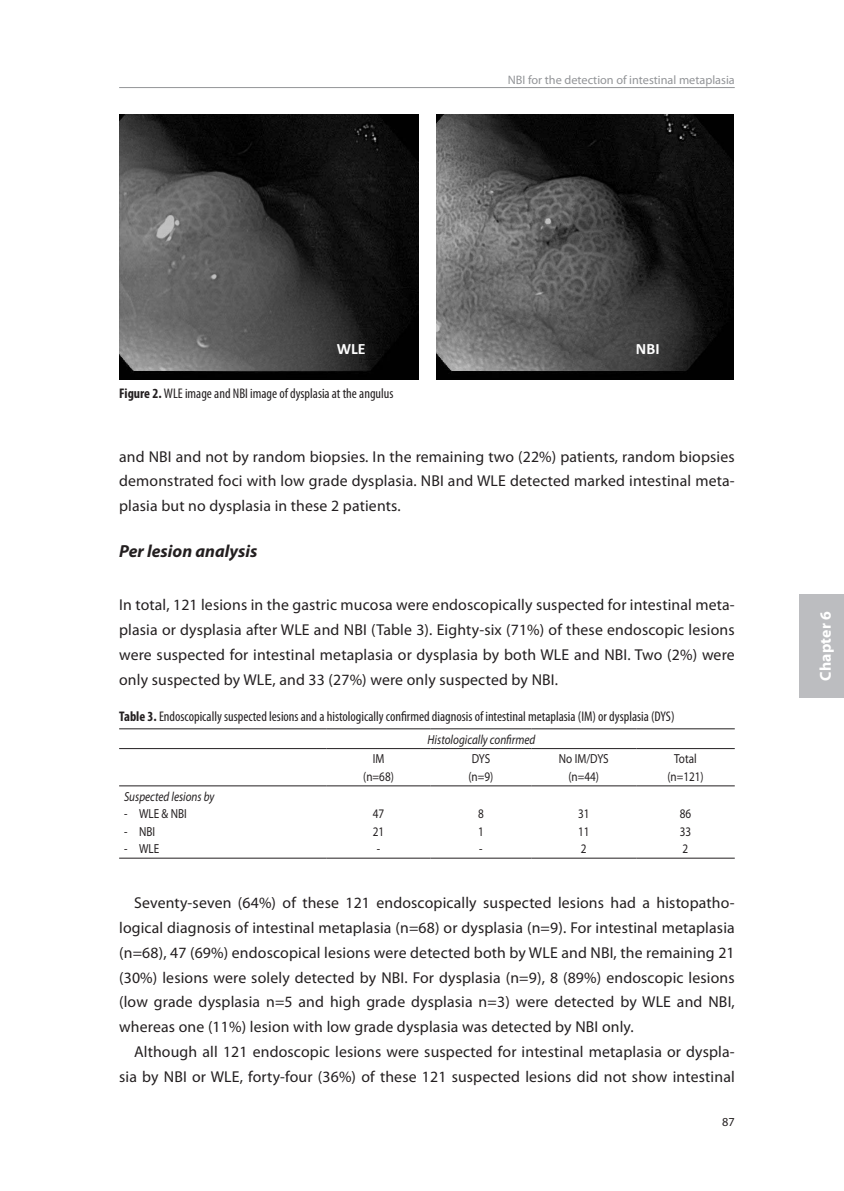
<style>
.page{position:relative;width:844px;height:1191px;background:#fff}
.page>*{position:absolute;margin:0;border:0;box-sizing:border-box;transform-origin:0 0}
.t1{font:italic 700 17.5px "Myriad Pro";color:#231f20}
.t2{font:700 15.92px "Calibri";color:#fff}
.t3{font:15.75px/24.8px "Myriad Pro";letter-spacing:.01em;color:#231f20;text-align:justify}
.t4{font:700 15.75px "Myriad Pro";letter-spacing:.01em;color:#fff}
.t5{font:condensed 14px "Myriad Pro";color:#231f20}
.t6{font:13.12px/17.5px "Myriad Pro";color:#231f20;text-align:center;scale:.85 1}
.t7{font:italic 13.12px "Myriad Pro";color:#231f20;scale:.85 1}
.t8{font:12.25px "Myriad Pro";color:#939598}
.t9{font:12.25px "Myriad Pro";color:#231f20}
.s1{font-weight:700}
</style>
<div class="page">
<hr style="left:119px;top:87px;width:615px;height:1px;background:#939598">
<div style="left:799px;top:594px;width:44px;height:103px;background:#bcbdc0"></div>
<img style="left:119px;top:114px;width:299px;height:265px">
<img style="left:436px;top:115px;width:297px;height:264px">
<hr style="left:119px;top:785px;width:207px;height:1px;background:#231f20">
<hr style="left:326px;top:785px;width:104px;height:1px;background:#231f20">
<hr style="left:430px;top:785px;width:101px;height:1px;background:#231f20">
<hr style="left:531px;top:785px;width:105px;height:1px;background:#231f20">
<hr style="left:636px;top:785px;width:98px;height:1px;background:#231f20">
<hr style="left:119px;top:728px;width:207px;height:1px;background:#231f20">
<hr style="left:326px;top:728px;width:104px;height:1px;background:#231f20">
<hr style="left:430px;top:728px;width:101px;height:1px;background:#231f20">
<hr style="left:531px;top:728px;width:105px;height:1px;background:#231f20">
<hr style="left:636px;top:728px;width:98px;height:1px;background:#231f20">
<hr style="left:119px;top:748px;width:207px;height:1px;background:#231f20">
<hr style="left:326px;top:748px;width:104px;height:1px;background:#231f20">
<hr style="left:430px;top:748px;width:101px;height:1px;background:#231f20">
<hr style="left:531px;top:748px;width:105px;height:1px;background:#231f20">
<hr style="left:636px;top:748px;width:98px;height:1px;background:#231f20">
<hr style="left:119px;top:857px;width:207px;height:1px;background:#231f20">
<hr style="left:326px;top:857px;width:104px;height:1px;background:#231f20">
<hr style="left:430px;top:857px;width:101px;height:1px;background:#231f20">
<hr style="left:531px;top:857px;width:105px;height:1px;background:#231f20">
<hr style="left:636px;top:857px;width:98px;height:1px;background:#231f20">
<p class="t8" style="left:507px;top:72px;width:228px">NBI for the detection of intestinal metaplasia</p>
<p class="t2" style="left:337px;top:338px;width:30px">WLE</p>
<p class="t2" style="left:635px;top:338px;width:25px">NBI</p>
<p class="t5" style="left:119px;top:385px;width:276px"><span class="s1">Figure 2.</span> WLE image and NBI image of dysplasia at the angulus</p>
<p class="t3" style="left:119px;top:443px;width:617px">and NBI and not by random biopsies. In the remaining two (22%) patients, random biopsies demonstrated foci with low grade dysplasia. NBI and WLE detected marked intestinal meta&shy;plasia but no dysplasia in these 2 patients.</p>
<p class="t1" style="left:119px;top:540px;width:140px">Per lesion analysis</p>
<p class="t3" style="left:119px;top:592px;width:617px">In total, 121 lesions in the gastric mucosa were endoscopically suspected for intestinal meta&shy;plasia or dysplasia after WLE and NBI (Table 3). Eighty-six (71%) of these endoscopic lesions were suspected for intestinal metaplasia or dysplasia by both WLE and NBI. Two (2%) were only suspected by WLE, and 33 (27%) were only suspected by NBI.</p>
<p class="t5" style="left:119px;top:708px;width:556px"><span class="s1">Table 3.</span> Endoscopically suspected lesions and a histologically confirmed diagnosis of intestinal metaplasia (IM) or dysplasia (DYS)</p>
<p class="t7" style="left:427px;top:731px;width:128px">Histologically confirmed</p>
<p class="t6" style="left:363px;top:750px;width:38px">IM (n=68)</p>
<p class="t6" style="left:468px;top:750px;width:31px;text-align:left">DYS (n=9)</p>
<p class="t6" style="left:558px;top:750px;width:60px">No IM/DYS (n=44)</p>
<p class="t6" style="left:667px;top:750px;width:44px">Total (n=121)</p>
<p class="t7" style="left:124px;top:788px;width:108px">Suspected lesions by</p>
<p class="t6" style="left:124px;top:805px;width:75px">- WLE &amp; NBI</p>
<p class="t6" style="left:124px;top:822px;width:38px">- NBI</p>
<p class="t6" style="left:124px;top:840px;width:43px">- WLE</p>
<p class="t6" style="left:373px;top:805px;width:15px">47<br>21 -</p>
<p class="t6" style="left:478px;top:804px;width:8px;text-align:justify">8<br>1 -</p>
<p class="t6" style="left:578px;top:804px;width:15px;text-align:justify">31<br>11<br>2</p>
<p class="t6" style="left:679px;top:804px;width:15px;text-align:justify">86<br>33<br>2</p>
<p class="t3" style="left:134px;top:890px;width:602px">Seventy-seven (64%) of these 121 endoscopically suspected lesions had a histopatho-</p>
<p class="t3" style="left:119px;top:915px;width:617px">logical diagnosis of intestinal metaplasia (n=68) or dysplasia (n=9). For intestinal metaplasia</p>
<p class="t3" style="left:119px;top:939px;width:617px">(n=68), 47 (69%) endoscopical lesions were detected both by WLE and NBI, the remaining 21</p>
<p class="t3" style="left:119px;top:964px;width:617px">(30%) lesions were solely detected by NBI. For dysplasia (n=9), 8 (89%) endoscopic lesions</p>
<p class="t3" style="left:119px;top:989px;width:617px">(low grade dysplasia n=5 and high grade dysplasia n=3) were detected by WLE and NBI,</p>
<p class="t3" style="left:119px;top:1014px;width:516px">whereas one (11%) lesion with low grade dysplasia was detected by NBI only.</p>
<p class="t3" style="left:134px;top:1039px;width:602px">Although all 121 endoscopic lesions were suspected for intestinal metaplasia or dyspla-</p>
<p class="t3" style="left:119px;top:1063px;width:617px">sia by NBI or WLE, forty-four (36%) of these 121 suspected lesions did not show intestinal</p>
<p class="t9" style="left:722px;top:1114px;width:14px">87</p>
<p class="t4" style="left:815px;top:681px;width:71px;rotate:-90deg">Chapter 6</p>
</div>
